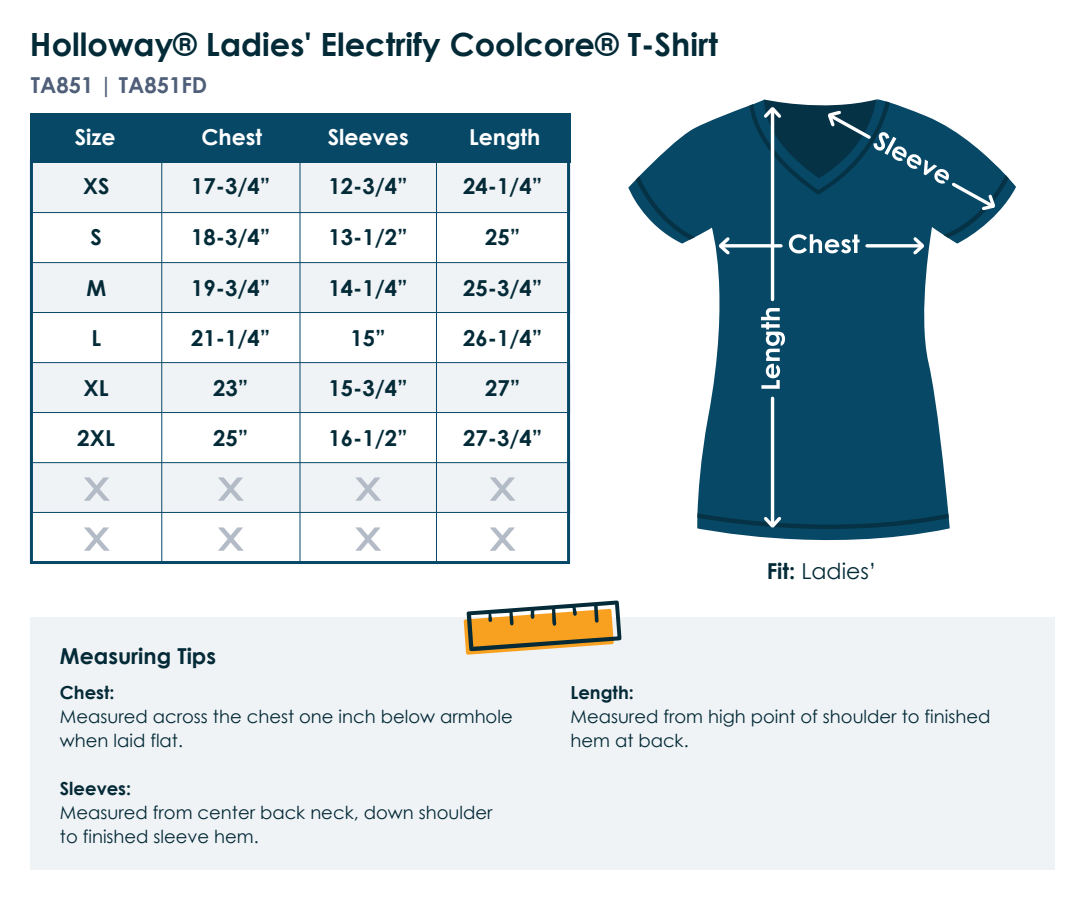
<style>
.page{position:relative;width:1085px;height:900px;background:#fff}
.page>*{position:absolute;margin:0;border:0;box-sizing:border-box;transform-origin:0 0}
.t1{font:700 32px "Century Gothic";color:#032a37}
.t2{font:700 22px "Century Gothic";color:#032a37}
.t3{font:700 22px "Century Gothic";color:#fff}
.t4{font:700 22px "Century Gothic";color:#505f79}
.t5{font:22px "Century Gothic";color:#032a37}
.t6{font:18px/24px "Century Gothic";color:#032a37}
.t7{font:700 18px "Century Gothic";color:#032a37}
.s1{font-weight:700}
</style>
<div class="page">
<div style="left:30px;top:617px;width:1024px;height:253px;background:#f0f3f6"></div>
<svg style="left:464px;top:600px;width:158px;height:55px"></svg>
<svg style="left:628px;top:105px;width:388px;height:436px;fill:#074866"></svg>
<svg style="left:636px;top:176px;width:59px;height:64px"></svg>
<svg style="left:697px;top:513px;width:252px;height:23px;background:#19516b"></svg>
<hr style="left:771px;top:111px;width:3px;height:189px;background:#fff">
<hr style="left:771px;top:398px;width:3px;height:125px;background:#fff">
<svg style="left:761px;top:308px;width:24px;height:81px"></svg>
<svg style="left:716px;top:234px;width:17px;height:24px"></svg>
<svg style="left:722px;top:244px;width:27px;height:4px"></svg>
<svg style="left:749px;top:99px;width:260px;height:159px"></svg>
<div style="left:30px;top:113px;width:540px;height:50px;background:#074866"></div>
<svg style="left:30px;top:163px;width:540px;height:401px;fill:#f0f3f6"></svg>
<svg style="left:218px;top:527px;width:26px;height:24px"></svg>
<svg style="left:355px;top:527px;width:26px;height:24px"></svg>
<svg style="left:490px;top:527px;width:26px;height:24px"></svg>
<svg style="left:218px;top:477px;width:26px;height:24px"></svg>
<svg style="left:355px;top:477px;width:26px;height:24px"></svg>
<svg style="left:490px;top:477px;width:26px;height:24px"></svg>
<svg style="left:84px;top:527px;width:26px;height:24px"></svg>
<svg style="left:84px;top:477px;width:26px;height:24px"></svg>
<h1 class="t1" style="left:30px;top:20px;width:689px">Holloway® Ladies' Electrify Coolcore® T-Shirt</h1>
<p class="t4" style="left:31px;top:68px;width:178px">TA851 | TA851FD</p>
<p class="t3" style="left:75px;top:120px;width:42px">Size</p>
<p class="t3" style="left:201px;top:120px;width:62px">Chest</p>
<p class="t3" style="left:328px;top:120px;width:82px">Sleeves</p>
<p class="t3" style="left:469px;top:120px;width:73px">Length</p>
<p class="t2" style="left:83px;top:169px;width:28px">XS</p>
<p class="t2" style="left:191px;top:169px;width:81px">17-3/4”</p>
<p class="t2" style="left:329px;top:169px;width:81px">12-3/4”</p>
<p class="t2" style="left:463px;top:169px;width:81px">24-1/4”</p>
<p class="t2" style="left:91px;top:221px;width:13px">S</p>
<p class="t2" style="left:86px;top:271px;width:21px">M</p>
<p class="t2" style="left:91px;top:322px;width:11px">L</p>
<p class="t2" style="left:84px;top:372px;width:27px">XL</p>
<p class="t2" style="left:77px;top:422px;width:39px">2XL</p>
<p class="t2" style="left:191px;top:220px;width:81px">18-3/4”</p>
<p class="t2" style="left:329px;top:220px;width:81px">13-1/2”</p>
<p class="t2" style="left:485px;top:220px;width:37px">25”</p>
<p class="t2" style="left:191px;top:271px;width:81px">19-3/4”</p>
<p class="t2" style="left:329px;top:271px;width:81px">14-1/4”</p>
<p class="t2" style="left:463px;top:271px;width:81px">25-3/4”</p>
<p class="t2" style="left:191px;top:322px;width:81px">21-1/4”</p>
<p class="t2" style="left:351px;top:322px;width:37px">15”</p>
<p class="t2" style="left:463px;top:322px;width:81px">26-1/4”</p>
<p class="t2" style="left:213px;top:372px;width:37px">23”</p>
<p class="t2" style="left:329px;top:372px;width:81px">15-3/4”</p>
<p class="t2" style="left:485px;top:372px;width:37px">27”</p>
<p class="t2" style="left:213px;top:422px;width:37px">25”</p>
<p class="t2" style="left:329px;top:422px;width:81px">16-1/2”</p>
<p class="t2" style="left:463px;top:422px;width:81px">27-3/4”</p>
<p class="t2" style="left:60px;top:639px;width:158px">Measuring Tips</p>
<p class="t7" style="left:60px;top:679px;width:56px">Chest:</p>
<p class="t6" style="left:60px;top:705px;width:454px">Measured across the chest one inch below armhole when laid flat.</p>
<p class="t7" style="left:60px;top:775px;width:73px">Sleeves:</p>
<p class="t6" style="left:60px;top:801px;width:434px">Measured from center back neck, down shoulder to finished sleeve hem.</p>
<p class="t5" style="left:767px;top:555px;width:111px"><span class="s1">Fit:</span> Ladies’</p>
<p class="t7" style="left:570px;top:679px;width:65px">Length:</p>
<p class="t6" style="left:570px;top:705px;width:421px">Measured from high point of shoulder to finished hem at back.</p>
</div>
